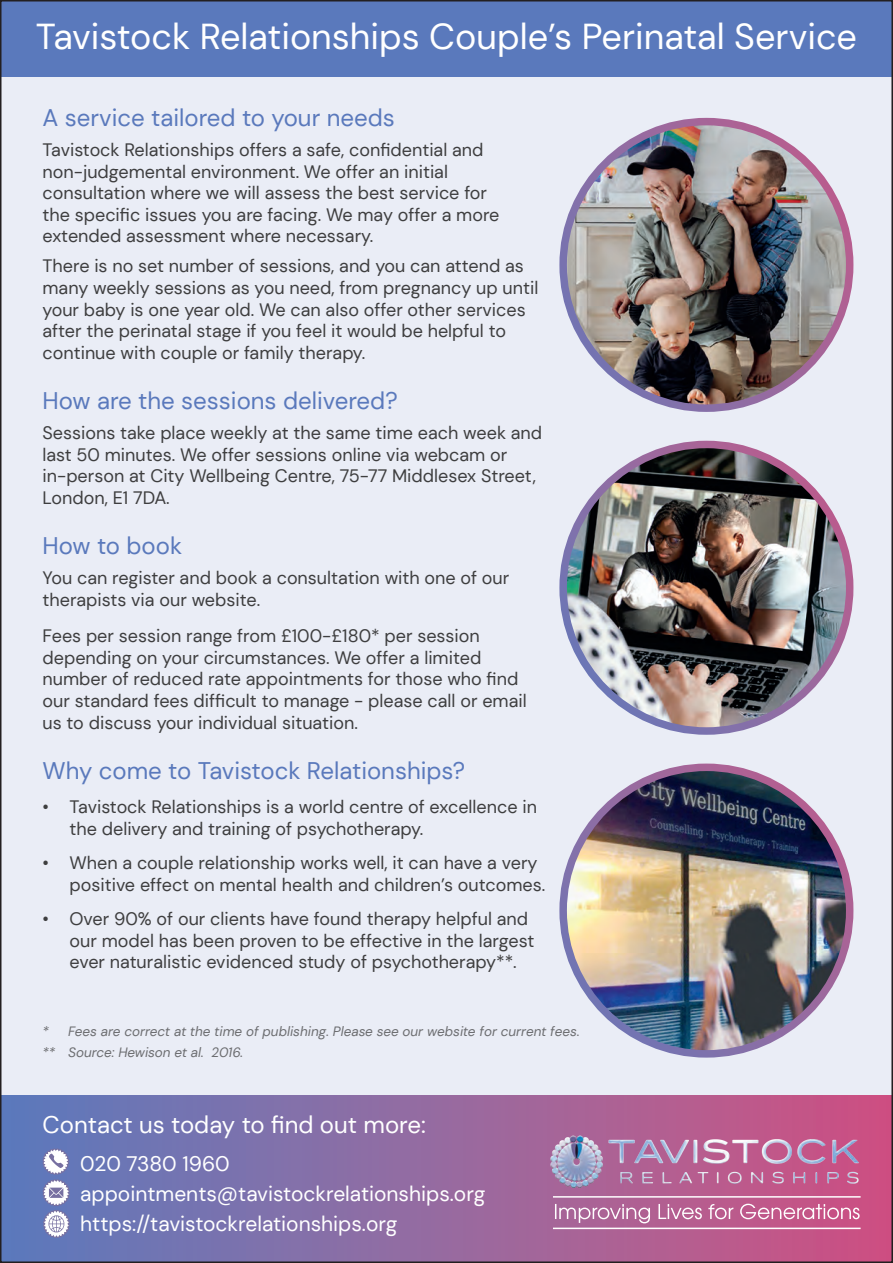
<style>
.page{position:relative;width:893px;height:1263px;background:#fff}
.page>*{position:absolute;margin:0;border:0;box-sizing:border-box;transform-origin:0 0}
.t1{font:36px "DM Sans";color:#fff}
.t2{font:24px "DM Sans";color:#5a79bc}
.t3{font:24px "DM Sans";color:#fff}
.t4{font:21px "DM Sans";color:#fff}
.t5{font:18px/21.6px "DM Sans";color:#3e3e3f}
.t6{font:italic 13.5px "DM Sans";color:#6c6d70}
</style>
<div class="page">
<div style="left:0;top:0;width:893px;height:1116px;background:#eaedf6"></div>
<div style="left:1px;top:0;width:892px;height:77px;background:#5a79bc"></div>
<div style="left:0;top:1095px;width:893px;height:168px;background:linear-gradient(to right,#5c7cbc,#ce5381)"></div>
<img style="left:530px;top:1129px;width:352px;height:73px">
<svg style="left:555px;top:1204px;width:305px;height:19px;background:#c57ba3"></svg>
<hr style="left:553px;top:1196px;width:308px;height:1px;background:#fff">
<hr style="left:553px;top:1227px;width:308px;height:2px;background:#fff">
<svg style="left:42px;top:1148px;width:29px;height:91px"></svg>
<img style="left:563px;top:122px;width:287px;height:286px;border-radius:143px">
<div style="left:559px;top:118px;width:294px;height:294px;border:8px solid #fff;border-radius:50%"></div>
<img style="left:563px;top:444px;width:287px;height:287px;border-radius:143px">
<div style="left:559px;top:441px;width:294px;height:294px;border:8px solid #fff;border-radius:50%"></div>
<img style="left:563px;top:772px;width:287px;height:282px">
<div style="left:559px;top:763px;width:294px;height:294px;border:8px solid #fff;border-radius:50%"></div>
<p class="t1" style="left:36px;top:14px;width:823px">Tavistock Relationships Couple’s Perinatal Service</p>
<p class="t2" style="left:43px;top:103px;width:354px">A service tailored to your needs</p>
<p class="t5" style="left:43px;top:139px;width:458px">Tavistock Relationships offers a safe, confidential and non-judgemental environment. We offer an initial consultation where we will assess the best service for the specific issues you are facing. We may offer a more extended assessment where necessary.</p>
<p class="t5" style="left:43px;top:255px;width:497px">There is no set number of sessions, and you can attend as many weekly sessions as you need, from pregnancy up until your baby is one year old. We can also offer other services after the perinatal stage if you feel it would be helpful to continue with couple or family therapy.</p>
<p class="t2" style="left:43px;top:386px;width:357px">How are the sessions delivered?</p>
<p class="t5" style="left:43px;top:422px;width:501px">Sessions take place weekly at the same time each week and last 50 minutes. We offer sessions online via webcam or in-person at City Wellbeing Centre, 75-77 Middlesex Street, London, E1 7DA.</p>
<p class="t2" style="left:43px;top:531px;width:141px">How to book</p>
<p class="t5" style="left:43px;top:567px;width:468px">You can register and book a consultation with one of our therapists via our website.</p>
<p class="t5" style="left:43px;top:625px;width:486px">Fees per session range from £100-£180* per session depending on your circumstances. We offer a limited number of reduced rate appointments for those who find our standard fees difficult to manage - please call or email us to discuss your individual situation.</p>
<p class="t2" style="left:43px;top:755px;width:424px">Why come to Tavistock Relationships?</p>
<p class="t5" style="left:70px;top:796px;width:469px;text-indent:-27px">• Tavistock Relationships is a world centre of excellence in the delivery and training of psychotherapy.</p>
<p class="t5" style="left:70px;top:852px;width:477px;text-indent:-27px">• When a couple relationship works well, it can have a very positive effect on mental health and children’s outcomes.</p>
<p class="t5" style="left:70px;top:908px;width:466px;text-indent:-27px">• Over 90% of our clients have found therapy helpful and our model has been proven to be effective in the largest ever naturalistic evidenced study of psychotherapy**.</p>
<p class="t6" style="left:43px;top:1023px;width:539px">* Fees are correct at the time of publishing. Please see our website for current fees.</p>
<p class="t6" style="left:43px;top:1043px;width:202px">** Source: Hewison et al. 2016.</p>
<p class="t3" style="left:43px;top:1109px;width:385px">Contact us today to find out more:</p>
<p class="t4" style="left:80px;top:1150px;width:151px">020 7380 1960</p>
<p class="t4" style="left:80px;top:1180px;width:407px">appointments@tavistockrelationships.org</p>
<p class="t4" style="left:80px;top:1211px;width:319px">https://tavistockrelationships.org</p>
</div>
